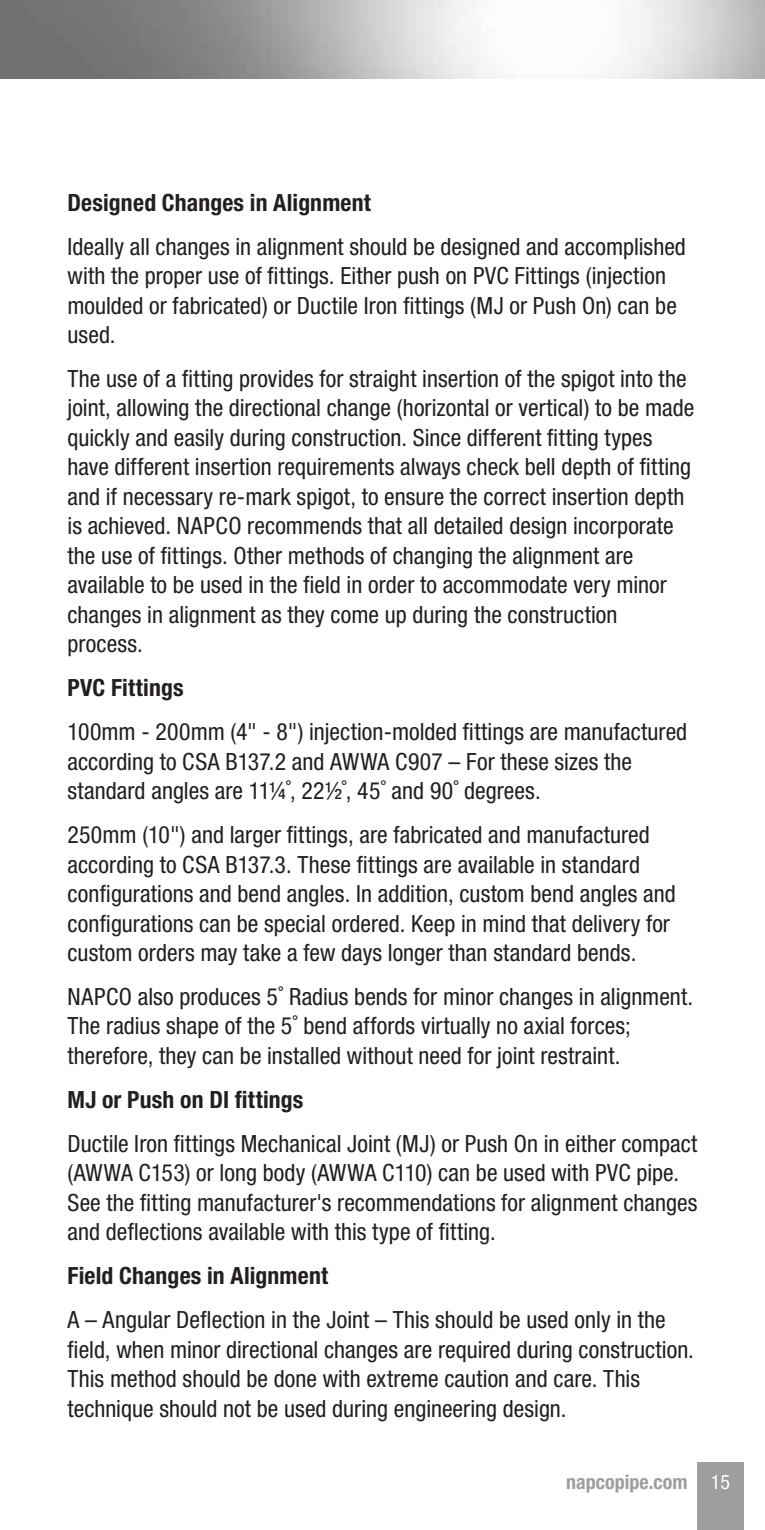
<style>
.page{position:relative;width:765px;height:1530px;background:#fff}
.page>*{position:absolute;margin:0;border:0;box-sizing:border-box;transform-origin:0 0}
.t1{font:condensed 23.75px/29.5px "Helvetica Neue LT Std";letter-spacing:.005em;color:#231f20}
.t2{font:700 condensed 23.75px "Helvetica Neue LT Std";letter-spacing:.01em;color:#231f20}
.t3{font:700 condensed 20px "Helvetica Neue LT Std";color:#9e9da0}
.s1{font-weight:400;color:#fff}
</style>
<div class="page">
<div style="left:698px;top:1462px;width:46px;height:68px;background:#9e9da0"></div>
<p class="t2" style="left:68px;top:188px;width:305px">Designed Changes in Alignment</p>
<p class="t1" style="left:68px;top:231px;width:620px">Ideally all changes in alignment should be designed and accomplished with the proper use of fittings. Either push on PVC Fittings (injection moulded or fabricated) or Ductile Iron fittings (MJ or Push On) can be used.</p>
<p class="t1" style="left:68px;top:364px;width:628px">The use of a fitting provides for straight insertion of the spigot into the joint, allowing the directional change (horizontal or vertical) to be made quickly and easily during construction. Since different fitting types have different insertion requirements always check bell depth of fitting and if necessary re-mark spigot, to ensure the correct insertion depth is achieved. NAPCO recommends that all detailed design incorporate the use of fittings. Other methods of changing the alignment are available to be used in the field in order to accommodate very minor changes in alignment as they come up during the construction process.</p>
<p class="t2" style="left:68px;top:674px;width:118px">PVC Fittings</p>
<p class="t1" style="left:68px;top:717px;width:621px">100mm - 200mm (4" - 8") injection-molded fittings are manufactured according to CSA B137.2 and AWWA C907 – For these sizes the standard angles are 11¼˚, 22½˚, 45˚ and 90˚ degrees.</p>
<p class="t1" style="left:68px;top:820px;width:610px">250mm (10") and larger fittings, are fabricated and manufactured according to CSA B137.3. These fittings are available in standard configurations and bend angles. In addition, custom bend angles and configurations can be special ordered. Keep in mind that delivery for custom orders may take a few days longer than standard bends.</p>
<p class="t1" style="left:68px;top:982px;width:627px">NAPCO also produces 5˚ Radius bends for minor changes in alignment.<br>The radius shape of the 5˚ bend affords virtually no axial forces; therefore, they can be installed without need for joint restraint.</p>
<p class="t2" style="left:68px;top:1085px;width:237px">MJ or Push on DI fittings</p>
<p class="t1" style="left:68px;top:1128px;width:631px">Ductile Iron fittings Mechanical Joint (MJ) or Push On in either compact (AWWA C153) or long body (AWWA C110) can be used with PVC pipe.<br>See the fitting manufacturer's recommendations for alignment changes and deflections available with this type of fitting.</p>
<p class="t2" style="left:68px;top:1261px;width:262px">Field Changes in Alignment</p>
<p class="t1" style="left:68px;top:1305px;width:628px">A – Angular Deflection in the Joint – This should be used only in the field, when minor directional changes are required during construction.<br>This method should be done with extreme caution and care. This technique should not be used during engineering design.</p>
<p class="t3" style="left:566px;top:1470px;width:165px">napcopipe.com <span class="s1">15</span></p>
</div>
